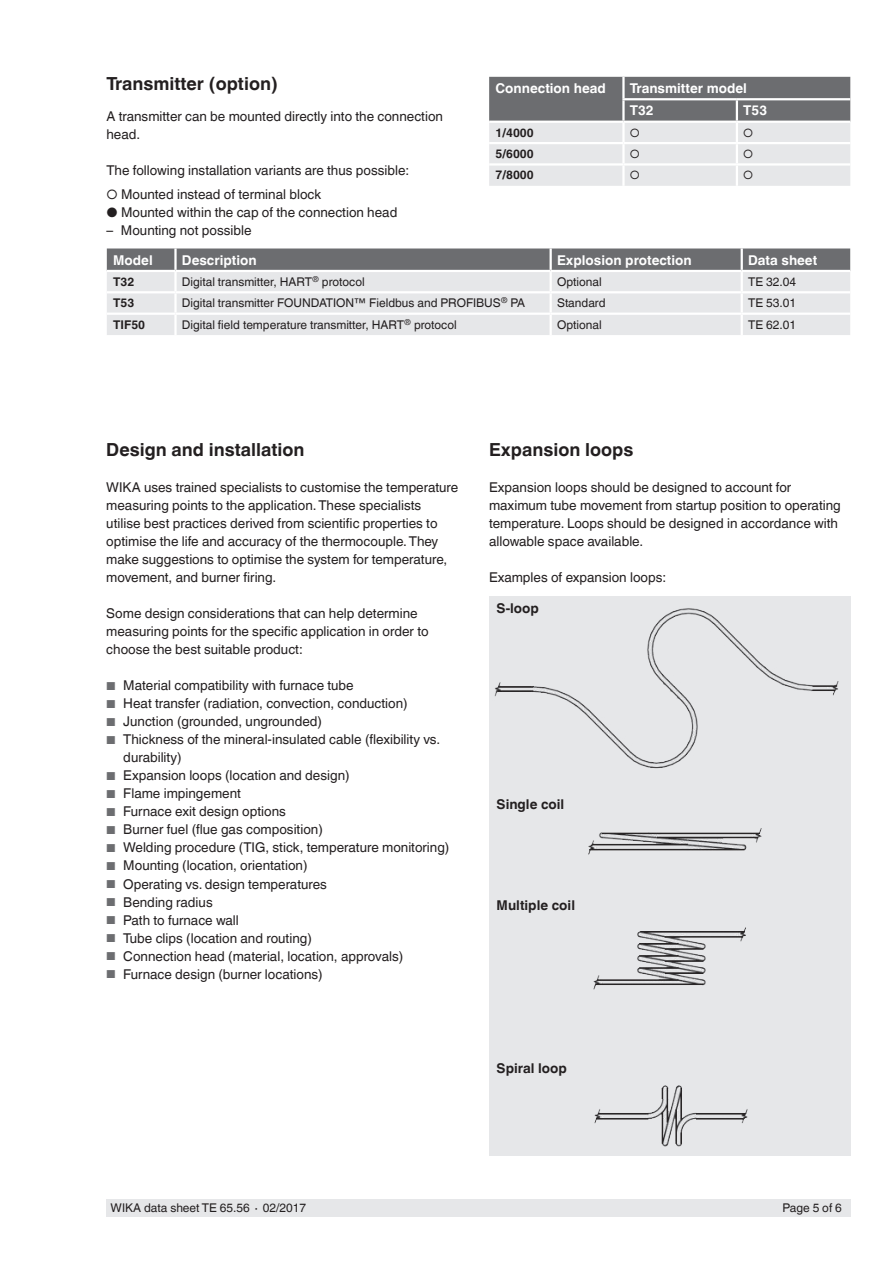
<style>
.page{position:relative;width:893px;height:1263px;background:#fff}
.page>*{position:absolute;margin:0;border:0;box-sizing:border-box;transform-origin:0 0}
.t1{font:700 18px "Helvetica World";color:#231f20}
.t2{font:13.5px/18px "Helvetica World";color:#231f20}
.t3{font:700 13.5px/22.5px "Helvetica World";color:#fff}
.t4{font:700 13.5px "Helvetica World";color:#231f20}
.t5{font:12px "Helvetica World";color:#231f20}
.t6{font:700 12px "Helvetica World";color:#231f20}
.s1{font-size:11.55px;color:#6c6d70}
</style>
<div class="page">
<div style="left:106px;top:1199px;width:744px;height:17px;background:#e6e7e9"></div>
<div style="left:489px;top:596px;width:361px;height:560px;background:#e6e7e9"></div>
<svg style="left:489px;top:77px;width:361px;height:109px;background:#b6b7b9"></svg>
<hr style="left:489px;top:163px;width:134px;height:3px;background:#fff">
<hr style="left:623px;top:163px;width:114px;height:3px;background:#fff">
<hr style="left:622px;top:166px;width:3px;height:20px;background:#fff">
<hr style="left:737px;top:163px;width:113px;height:3px;background:#fff">
<hr style="left:736px;top:166px;width:2px;height:20px;background:#fff">
<hr style="left:489px;top:121px;width:134px;height:2px;background:#fff">
<hr style="left:623px;top:121px;width:114px;height:2px;background:#fff">
<hr style="left:737px;top:121px;width:113px;height:2px;background:#fff">
<div style="left:107px;top:293px;width:743px;height:42px;background:#e6e7e9"></div>
<svg style="left:107px;top:248px;width:743px;height:43px;background:#abacaf"></svg>
<hr style="left:174px;top:293px;width:3px;height:20px;background:#fff">
<hr style="left:550px;top:293px;width:2px;height:20px;background:#fff">
<hr style="left:741px;top:293px;width:2px;height:20px;background:#fff">
<hr style="left:107px;top:313px;width:68px;height:2px;background:#fff">
<hr style="left:175px;top:313px;width:376px;height:2px;background:#fff">
<hr style="left:174px;top:315px;width:3px;height:20px;background:#fff">
<hr style="left:551px;top:313px;width:191px;height:2px;background:#fff">
<hr style="left:550px;top:315px;width:2px;height:20px;background:#fff">
<hr style="left:742px;top:313px;width:108px;height:2px;background:#fff">
<hr style="left:741px;top:315px;width:2px;height:20px;background:#fff">
<img style="left:588px;top:828px;width:174px;height:27px">
<img style="left:494px;top:608px;width:345px;height:161px">
<img style="left:593px;top:927px;width:155px;height:220px">
<h1 class="t1" style="left:106px;top:73px;width:173px">Transmitter (option)</h1>
<p class="t2" style="left:106px;top:108px;width:338px">A transmitter can be mounted directly into the connection head.</p>
<p class="t2" style="left:106px;top:162px;width:304px">The following installation variants are thus possible:</p>
<p class="t2" style="left:106px;top:186px;width:216px">○ Mounted instead of terminal block</p>
<p class="t2" style="left:106px;top:204px;width:292px">● Mounted within the cap of the connection head</p>
<p class="t2" style="left:106px;top:222px;width:147px">– Mounting not possible</p>
<p class="t3" style="left:495px;top:77px;width:112px">Connection head</p>
<p class="t3" style="left:630px;top:77px;width:119px">Transmitter model<br>T32</p>
<p class="t3" style="left:743px;top:99px;width:25px">T53</p>
<p class="t6" style="left:495px;top:126px;width:40px">1/4000</p>
<p class="t5" style="left:630px;top:126px;width:12px">○</p>
<p class="t5" style="left:743px;top:126px;width:12px">○</p>
<p class="t6" style="left:495px;top:147px;width:40px">5/6000</p>
<p class="t5" style="left:630px;top:147px;width:12px">○</p>
<p class="t5" style="left:743px;top:147px;width:12px">○</p>
<p class="t6" style="left:495px;top:168px;width:40px">7/8000</p>
<p class="t5" style="left:630px;top:168px;width:12px">○</p>
<p class="t5" style="left:743px;top:168px;width:12px">○</p>
<p class="t3" style="left:113px;top:249px;width:41px">Model</p>
<p class="t3" style="left:182px;top:249px;width:76px">Description</p>
<p class="t3" style="left:557px;top:249px;width:136px">Explosion protection</p>
<p class="t3" style="left:748px;top:249px;width:71px">Data sheet</p>
<p class="t6" style="left:113px;top:275px;width:23px">T32</p>
<p class="t5" style="left:182px;top:275px;width:184px">Digital transmitter, HART<sup>®</sup> protocol</p>
<p class="t5" style="left:557px;top:275px;width:46px">Optional</p>
<p class="t5" style="left:748px;top:275px;width:50px">TE 32.04</p>
<p class="t6" style="left:113px;top:296px;width:23px">T53</p>
<p class="t5" style="left:182px;top:296px;width:345px">Digital transmitter FOUNDATION™ Fieldbus and PROFIBUS<sup>®</sup> PA</p>
<p class="t5" style="left:557px;top:296px;width:50px">Standard</p>
<p class="t5" style="left:748px;top:296px;width:50px">TE 53.01</p>
<p class="t6" style="left:113px;top:317px;width:34px">TIF50</p>
<p class="t5" style="left:182px;top:317px;width:276px">Digital field temperature transmitter, HART<sup>®</sup> protocol</p>
<p class="t5" style="left:557px;top:317px;width:46px">Optional</p>
<p class="t5" style="left:748px;top:317px;width:50px">TE 62.01</p>
<h1 class="t1" style="left:106px;top:440px;width:200px">Design and installation</h1>
<p class="t2" style="left:106px;top:479px;width:354px">WIKA uses trained specialists to customise the temperature measuring points to the application. These specialists utilise best practices derived from scientific properties to optimise the life and accuracy of the thermocouple. They make suggestions to optimise the system for temperature, movement, and burner firing.</p>
<p class="t2" style="left:106px;top:605px;width:324px">Some design considerations that can help determine measuring points for the specific application in order to choose the best suitable product:</p>
<p class="t2" style="left:106px;top:677px;width:249px"><span class="s1">■</span> Material compatibility with furnace tube</p>
<p class="t2" style="left:106px;top:695px;width:303px"><span class="s1">■</span> Heat transfer (radiation, convection, conduction)</p>
<p class="t2" style="left:106px;top:713px;width:217px"><span class="s1">■</span> Junction (grounded, ungrounded)</p>
<p class="t2" style="left:123px;top:731px;width:318px;text-indent:-17px"><span class="s1">■</span> Thickness of the mineral-insulated cable (flexibility vs. durability)</p>
<p class="t2" style="left:106px;top:767px;width:245px"><span class="s1">■</span> Expansion loops (location and design)</p>
<p class="t2" style="left:106px;top:785px;width:136px"><span class="s1">■</span> Flame impingement</p>
<p class="t2" style="left:106px;top:803px;width:181px"><span class="s1">■</span> Furnace exit design options</p>
<p class="t2" style="left:106px;top:821px;width:218px"><span class="s1">■</span> Burner fuel (flue gas composition)</p>
<p class="t2" style="left:106px;top:839px;width:345px"><span class="s1">■</span> Welding procedure (TIG, stick, temperature monitoring)</p>
<p class="t2" style="left:106px;top:857px;width:203px"><span class="s1">■</span> Mounting (location, orientation)</p>
<p class="t2" style="left:106px;top:875px;width:222px"><span class="s1">■</span> Operating vs. design temperatures</p>
<p class="t2" style="left:106px;top:893px;width:108px"><span class="s1">■</span> Bending radius</p>
<p class="t2" style="left:106px;top:911px;width:134px"><span class="s1">■</span> Path to furnace wall</p>
<p class="t2" style="left:106px;top:929px;width:207px"><span class="s1">■</span> Tube clips (location and routing)</p>
<p class="t2" style="left:106px;top:947px;width:298px"><span class="s1">■</span> Connection head (material, location, approvals)</p>
<p class="t2" style="left:106px;top:965px;width:218px"><span class="s1">■</span> Furnace design (burner locations)</p>
<h1 class="t1" style="left:489px;top:440px;width:146px">Expansion loops</h1>
<p class="t2" style="left:489px;top:479px;width:353px">Expansion loops should be designed to account for maximum tube movement from startup position to operating temperature. Loops should be designed in accordance with allowable space available.</p>
<p class="t2" style="left:489px;top:569px;width:179px">Examples of expansion loops:</p>
<p class="t4" style="left:497px;top:600px;width:44px">S-loop</p>
<p class="t4" style="left:497px;top:796px;width:69px">Single coil</p>
<p class="t4" style="left:497px;top:897px;width:80px">Multiple coil</p>
<p class="t4" style="left:497px;top:1060px;width:72px">Spiral loop</p>
<p class="t5" style="left:111px;top:1201px;width:197px">WIKA data sheet TE 65.56 ∙ 02/2017</p>
<p class="t5" style="left:782px;top:1201px;width:61px">Page 5 of 6</p>
</div>
